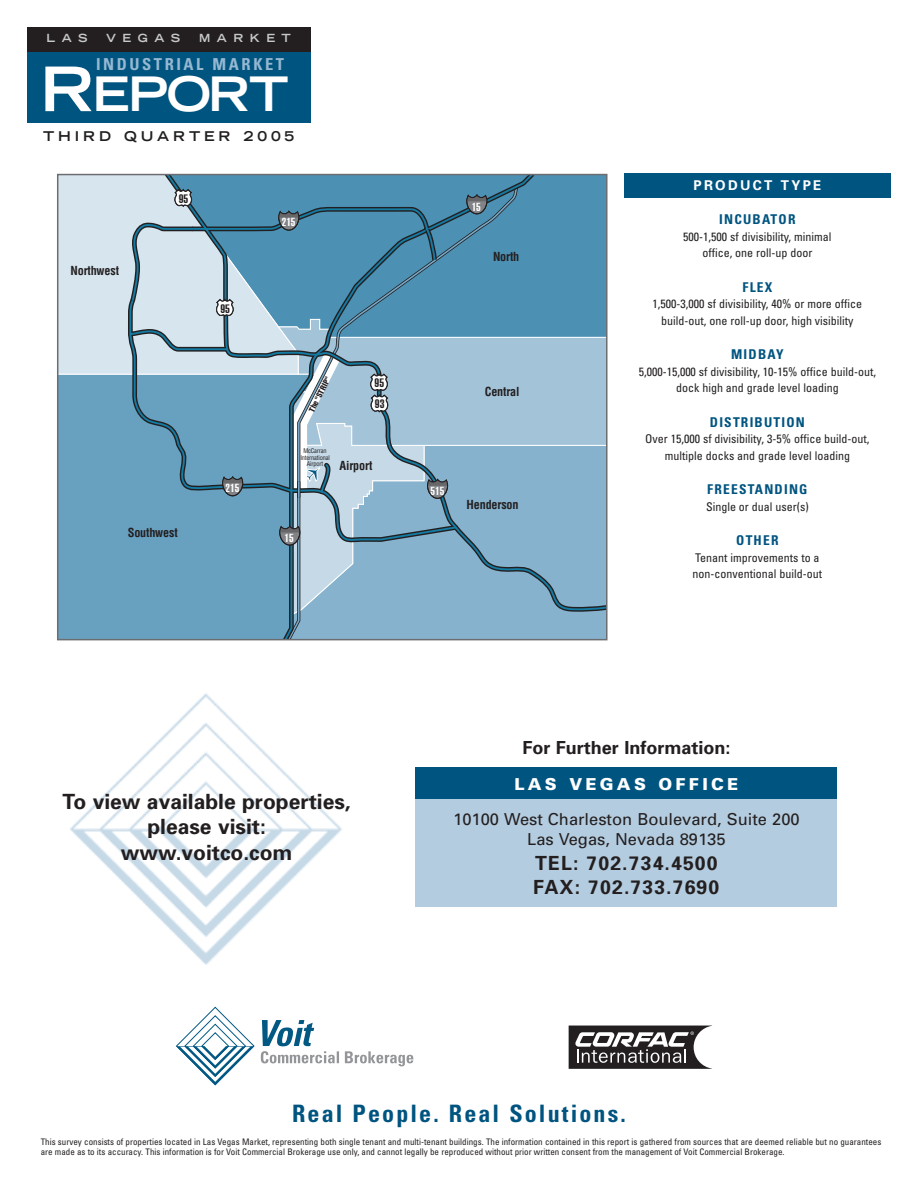
<style>
.page{position:relative;width:918px;height:1188px;background:#fff}
.page>*{position:absolute;margin:0;border:0;box-sizing:border-box;transform-origin:0 0}
.t1{font:700 expanded 47.55px "Trade Gothic LH";letter-spacing:-.025em;color:#fff}
.t2{font:700 condensed 24px "Univers";letter-spacing:.09em;color:#005480}
.t3{font:700 21px/25.2px "Univers";color:#231f20;text-align:center}
.t4{font:700 19.5px/24px "Univers";letter-spacing:.055em;color:#231f20}
.t5{font:700 18px "Univers";color:#231f20}
.t6{font:16.5px/19.8px "Univers";color:#231f20;text-align:center}
.t7{font:700 condensed 16.5px "Univers";letter-spacing:.155em;color:#96b8d1}
.t8{font:900 16.5px "Univers";letter-spacing:.2em;color:#fff}
.t9{font:700 condensed 13.5px "Univers";letter-spacing:.09em;color:#005480}
.t10{font:700 expanded 13.5px "Trade Gothic LH";letter-spacing:.29em;color:#231f20}
.t11{font:700 13.5px "Univers";letter-spacing:.165em;color:#fff}
.t12{font:700 condensed 12.15px "Helvetica";letter-spacing:-.015em;color:#231f20}
.t13{font:condensed 12px/16.5px "Univers";color:#231f20;text-align:center}
.t14{font:900 extra-condensed 12px/21px "Helvetica";color:#231f20;scale:1.2 1}
.t15{font:900 extra-condensed 11.55px "Helvetica";color:#fff;scale:1.2 1}
.t16{font:700 expanded 11.25px "Trade Gothic LH";letter-spacing:.575em;color:#c7c8ca}
.t17{font:condensed 9px/10.5px "Univers";color:#231f20}
.t18{font:900 condensed 7.95px "Helvetica";color:#231f20}
.t19{font:condensed 6.3px/6.3px "Helvetica";letter-spacing:-.025em;color:#231f20;text-align:center}
.s1{font-size:61.35px}
</style>
<div class="page">
<div style="left:416px;top:771px;width:421px;height:136px;background:#b4ccdf"></div>
<div style="left:416px;top:767px;width:421px;height:32px;background:#005480"></div>
<div style="left:27px;top:50px;width:283px;height:73px;background:#005480"></div>
<div style="left:27px;top:27px;width:283px;height:24px;background:#231f20"></div>
<div style="left:520px;top:616px;width:85px;height:21px;background:#86b2cd"></div>
<div style="left:60px;top:375px;width:128px;height:262px;background:#68a0bf"></div>
<div style="left:60px;top:177px;width:65px;height:198px;background:#d7e5ef"></div>
<svg style="left:128px;top:177px;width:477px;height:434px;background:#609cbb"></svg>
<svg style="left:161px;top:177px;width:297px;height:353px;background:#5f9ab9"></svg>
<svg style="left:191px;top:207px;width:238px;height:430px;background:#659cba"></svg>
<svg style="left:173px;top:186px;width:21px;height:22px"></svg>
<svg style="left:125px;top:219px;width:110px;height:135px;background:#b5c9d5"></svg>
<svg style="left:421px;top:177px;width:118px;height:88px;background:#4988a8"></svg>
<svg style="left:222px;top:475px;width:21px;height:21px"></svg>
<svg style="left:278px;top:209px;width:21px;height:22px"></svg>
<svg style="left:277px;top:319px;width:328px;height:297px;background:#8fb4cb"></svg>
<div style="left:57px;top:174px;width:551px;height:466px;border:2px solid #6c6d70"></div>
<img style="left:65px;top:691px;width:283px;height:281px;border-radius:54px">
<div style="left:624px;top:173px;width:267px;height:24px;background:#005480"></div>
<svg style="left:261px;top:1020px;width:152px;height:46px"></svg>
<svg style="left:176px;top:1007px;width:79px;height:78px"></svg>
<svg style="left:569px;top:1026px;width:143px;height:43px"></svg>
<p class="t16" style="left:46px;top:34px;width:43px">LAS</p>
<p class="t16" style="left:106px;top:34px;width:76px">VEGAS</p>
<p class="t16" style="left:199px;top:34px;width:93px">MARKET</p>
<h3 class="t7" style="left:96px;top:59px;width:189px">INDUSTRIAL MARKET</h3>
<h1 class="t1" style="left:40px;top:77px;width:250px"><span class="s1">R</span>EPORT</h1>
<h3 class="t10" style="left:43px;top:131px;width:253px">THIRD QUARTER 2005</h3>
<h3 class="t12" style="left:71px;top:264px;width:50px">Northwest</h3>
<h3 class="t14" style="left:179px;top:189px;width:10px">95</h3>
<h3 class="t14" style="left:220px;top:299px;width:10px">95</h3>
<p class="t15" style="left:282px;top:218px;width:13px">215</p>
<h3 class="t12" style="left:128px;top:525px;width:51px">Southwest</h3>
<p class="t15" style="left:226px;top:484px;width:13px">215</p>
<p class="t18" style="left:307px;top:410px;width:41px;rotate:-63deg">The "STRIP"</p>
<h3 class="t14" style="left:375px;top:373px;width:10px">95<br>93</h3>
<p class="t19" style="left:300px;top:448px;width:31px">McCarran<br>International<br>Airport</p>
<h3 class="t12" style="left:340px;top:459px;width:34px">Airport</h3>
<p class="t15" style="left:285px;top:534px;width:9px">15</p>
<p class="t15" style="left:472px;top:202px;width:9px">15</p>
<h3 class="t12" style="left:493px;top:250px;width:28px">North</h3>
<h3 class="t12" style="left:485px;top:384px;width:36px">Central</h3>
<p class="t15" style="left:431px;top:486px;width:13px">515</p>
<h3 class="t12" style="left:467px;top:498px;width:53px">Henderson</h3>
<h3 class="t11" style="left:694px;top:181px;width:129px">PRODUCT TYPE</h3>
<h3 class="t9" style="left:719px;top:214px;width:78px">INCUBATOR</h3>
<h3 class="t13" style="left:683px;top:229px;width:150px">500-1,500 sf divisibility, minimal office, one roll-up door</h3>
<h3 class="t9" style="left:742px;top:282px;width:31px">FLEX</h3>
<h3 class="t13" style="left:653px;top:297px;width:211px">1,500-3,000 sf divisibility, 40% or more office build-out, one roll-up door, high visibility</h3>
<h3 class="t9" style="left:731px;top:349px;width:54px">MIDBAY</h3>
<h3 class="t13" style="left:639px;top:364px;width:239px">5,000-15,000 sf divisibility, 10-15% office build-out, dock high and grade level loading</h3>
<h3 class="t9" style="left:710px;top:417px;width:96px">DISTRIBUTION</h3>
<h3 class="t13" style="left:645px;top:432px;width:226px">Over 15,000 sf divisibility, 3-5% office build-out, multiple docks and grade level loading</h3>
<h3 class="t9" style="left:707px;top:484px;width:102px">FREESTANDING</h3>
<h3 class="t13" style="left:706px;top:499px;width:104px">Single or dual user(s)</h3>
<h3 class="t9" style="left:736px;top:535px;width:44px">OTHER</h3>
<h3 class="t13" style="left:693px;top:550px;width:131px;text-align:left">Tenant improvements to a non-conventional build-out</h3>
<h3 class="t3" style="left:63px;top:791px;width:290px">To view available properties, please visit: www.voitco.com</h3>
<h3 class="t5" style="left:522px;top:741px;width:210px">For Further Information:</h3>
<h3 class="t8" style="left:515px;top:778px;width:225px">LAS VEGAS OFFICE</h3>
<h3 class="t6" style="left:453px;top:811px;width:348px">10100 West Charleston Boulevard, Suite 200<br>Las Vegas, Nevada 89135</h3>
<h3 class="t4" style="left:533px;top:853px;width:188px">TEL: 702.734.4500<br>FAX: 702.733.7690</h3>
<h2 class="t2" style="left:292px;top:1105px;width:335px">Real People. Real Solutions.</h2>
<p class="t17" style="left:41px;top:1137px;width:842px">This survey consists of properties located in Las Vegas Market, representing both single tenant and multi-tenant buildings. The information contained in this report is gathered from sources that are deemed reliable but no guarantees are made as to its accuracy. This information is for Voit Commercial Brokerage use only, and cannot legally be reproduced without prior written consent from the management of Voit Commercial Brokerage.</p>
</div>
